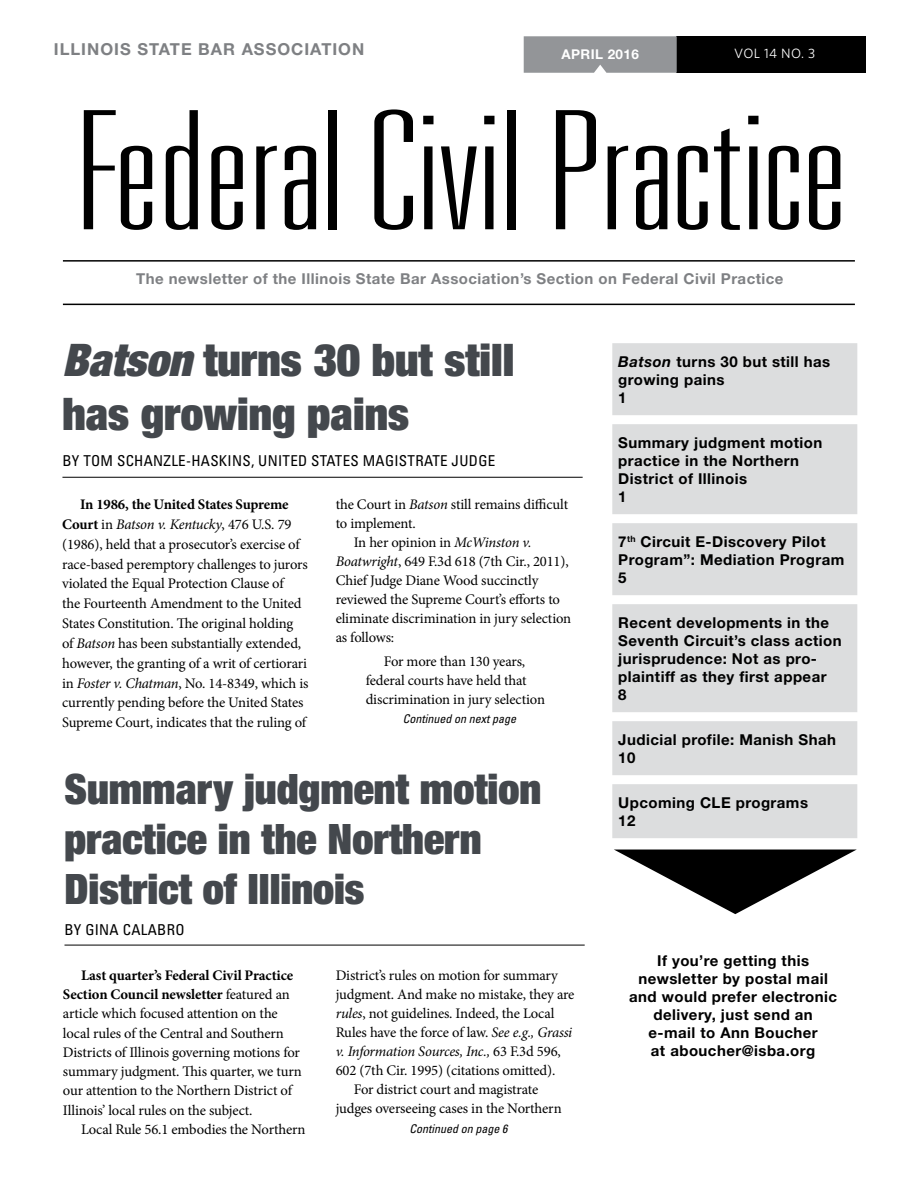
<style>
.page{position:relative;width:918px;height:1188px;background:#fff}
.page>*{position:absolute;margin:0;border:0;box-sizing:border-box;transform-origin:0 0}
.t1{font:100 ultra-condensed 165px "Univers LT Std";color:#000;scale:1.41 1}
.t2{font:900 condensed 45px/54px "Helvetica Neue LT Std";color:#44484d}
.t3{font:900 condensed 42px/50.4px "Helvetica Neue LT Std";color:#44484d}
.t4{font:700 16.5px "Helvetica Neue LT Std";letter-spacing:.06em;color:#7e8083}
.t5{font:700 15px/18px "Helvetica Neue LT Std";letter-spacing:.03em;color:#000}
.t6{font:700 15px "Helvetica Neue LT Std";letter-spacing:.03em;color:#7e8083}
.t7{font:condensed 15px "Univers LT Std";letter-spacing:.02em;color:#000}
.t8{font:14.7px/19.8px "Minion Pro";letter-spacing:-.01em;color:#000}
.t9{font:italic 14.7px "Minion Pro";letter-spacing:-.02em;color:#000}
.t10{font:700 13.5px "Helvetica Neue LT Std";letter-spacing:.03em;color:#fff}
.t11{font:13.5px "Whitney";letter-spacing:.03em;color:#fff}
.t12{font:italic condensed 12px "Univers LT Std";color:#000}
.s1{font-style:italic}
.s2{font-weight:700}
.s3{font-style:normal}
</style>
<div class="page">
<div style="left:677px;top:36px;width:189px;height:37px;background:#000"></div>
<div style="left:524px;top:36px;width:153px;height:37px;background:#939598"></div>
<hr style="left:63px;top:260px;width:792px;height:2px;background:#000">
<hr style="left:63px;top:304px;width:792px;height:1px;background:#000">
<svg style="left:615px;top:850px;width:241px;height:64px"></svg>
<hr style="left:62px;top:477px;width:521px;height:1px;background:#000">
<hr style="left:64px;top:945px;width:521px;height:1px;background:#000">
<div style="left:612px;top:343px;width:245px;height:72px;background:#dcddde"></div>
<div style="left:612px;top:424px;width:245px;height:90px;background:#dcddde"></div>
<div style="left:612px;top:523px;width:245px;height:72px;background:#dcddde"></div>
<div style="left:612px;top:604px;width:245px;height:108px;background:#dcddde"></div>
<div style="left:612px;top:721px;width:245px;height:54px;background:#dcddde"></div>
<div style="left:612px;top:784px;width:245px;height:54px;background:#dcddde"></div>
<p class="t4" style="left:54px;top:39px;width:312px">Illinois state bar association</p>
<p class="t10" style="left:562px;top:46px;width:79px">April 2016</p>
<p class="t11" style="left:734px;top:45px;width:82px">VOL 14 NO. 3</p>
<h1 class="t1" style="left:76px;top:87px;width:548px">Federal Civil Practice</h1>
<p class="t6" style="left:136px;top:269px;width:649px">The newsletter of the Illinois State Bar Association’s Section on Federal Civil Practice</p>
<h2 class="t2" style="left:62px;top:332px;width:453px"><span class="s1">Batson</span> turns 30 but still has growing pains</h2>
<p class="t7" style="left:62px;top:451px;width:434px">BY TOM SCHANZLE-HASKINS, UNITED STATES MAGISTRATE JUDGE</p>
<p class="t8" style="left:62px;top:495px;width:248px;text-indent:18px"><span class="s2">In 1986, the United States Supreme Court</span> in <span class="s1">Batson v. Kentucky</span>, 476 U.S. 79 (1986), held that a prosecutor’s exercise of race-based peremptory challenges to jurors violated the Equal Protection Clause of<br>the Fourteenth Amendment to the United States Constitution. The original holding of <span class="s1">Batson</span> has been substantially extended, however, the granting of a writ of certiorari in <span class="s1">Foster v. Chatman</span>, No. 14-8349, which is currently pending before the United States Supreme Court, indicates that the ruling of</p>
<p class="t8" style="left:336px;top:495px;width:234px">the Court in <span class="s1">Batson</span> still remains difficult</p>
<p class="t8" style="left:336px;top:514px;width:82px">to implement.</p>
<p class="t8" style="left:354px;top:533px;width:179px">In her opinion in <span class="s1">McWinston v.</span></p>
<p class="t8" style="left:336px;top:552px;width:235px"><span class="s1">Boatwright</span>, 649 F.3d 618 (7th Cir., 2011),</p>
<p class="t8" style="left:336px;top:571px;width:204px">Chief Judge Diane Wood succinctly</p>
<p class="t8" style="left:336px;top:590px;width:226px">reviewed the Supreme Court’s efforts to</p>
<p class="t8" style="left:336px;top:609px;width:237px">eliminate discrimination in jury selection</p>
<p class="t8" style="left:336px;top:628px;width:60px">as follows:</p>
<p class="t8" style="left:366px;top:652px;width:181px;line-height:19px;text-indent:18px">For more than 130 years, federal courts have held that discrimination in jury selection</p>
<p class="t12" style="left:403px;top:711px;width:115px">Continued on next page</p>
<h3 class="t3" style="left:64px;top:763px;width:478px">Summary judgment motion practice in the Northern<br>District of Illinois</h3>
<p class="t7" style="left:64px;top:921px;width:39px">BY GINA</p>
<p class="t7" style="left:123px;top:921px;width:10px">CALABRO</p>
<p class="t8" style="left:63px;top:966px;width:240px;line-height:19.2px;text-indent:18px"><span class="s2">Last quarter’s Federal Civil Practice Section Council newsletter</span> featured an article which focused attention on the local rules of the Central and Southern Districts of Illinois governing motions for summary judgment. This quarter, we turn our attention to the Northern District of Illinois’ local rules on the subject.</p>
<p class="t8" style="left:81px;top:1119px;width:226px">Local Rule 56.1 embodies the Northern</p>
<p class="t8" style="left:336px;top:965px;width:224px">District’s rules on motion for summary</p>
<p class="t8" style="left:336px;top:984px;width:240px">judgment. And make no mistake, they are</p>
<p class="t8" style="left:336px;top:1003px;width:220px"><span class="s1">rules</span>, not guidelines. Indeed, the Local</p>
<p class="t8" style="left:336px;top:1022px;width:238px">Rules have the force of law. <span class="s1">See e.g., Grassi</span></p>
<p class="t9" style="left:336px;top:1041px;width:227px">v. Information Sources, Inc., <span class="s3">63 F.3d 596,</span></p>
<p class="t8" style="left:336px;top:1060px;width:221px">602 (7th Cir. 1995) (citations omitted).</p>
<p class="t8" style="left:354px;top:1079px;width:186px">For district court and magistrate</p>
<p class="t8" style="left:336px;top:1098px;width:227px">judges overseeing cases in the Northern</p>
<p class="t12" style="left:410px;top:1121px;width:99px">Continued on page 6</p>
<p class="t5" style="left:618px;top:353px;width:214px"><span class="s1">Batson</span> turns 30 but still has growing pains<br>1</p>
<p class="t5" style="left:618px;top:434px;width:206px">Summary judgment motion practice in the Northern<br>District of Illinois<br>1</p>
<p class="t5" style="left:618px;top:533px;width:228px">7<sup>th</sup> Circuit E-Discovery Pilot<br>Program”: Mediation Program<br>5</p>
<p class="t5" style="left:618px;top:614px;width:225px">Recent developments in the<br>Seventh Circuit’s class action jurisprudence: Not as pro&shy;plaintiff as they first appear<br>8</p>
<p class="t5" style="left:618px;top:731px;width:219px">Judicial profile: Manish Shah<br>10</p>
<p class="t5" style="left:618px;top:794px;width:191px">Upcoming CLE programs<br>12</p>
<p class="t5" style="left:629px;top:951px;width:210px;text-align:center">If you’re getting this newsletter by postal mail and would prefer electronic delivery, just send an e-mail to Ann Boucher<br>at aboucher@isba.org</p>
</div>
